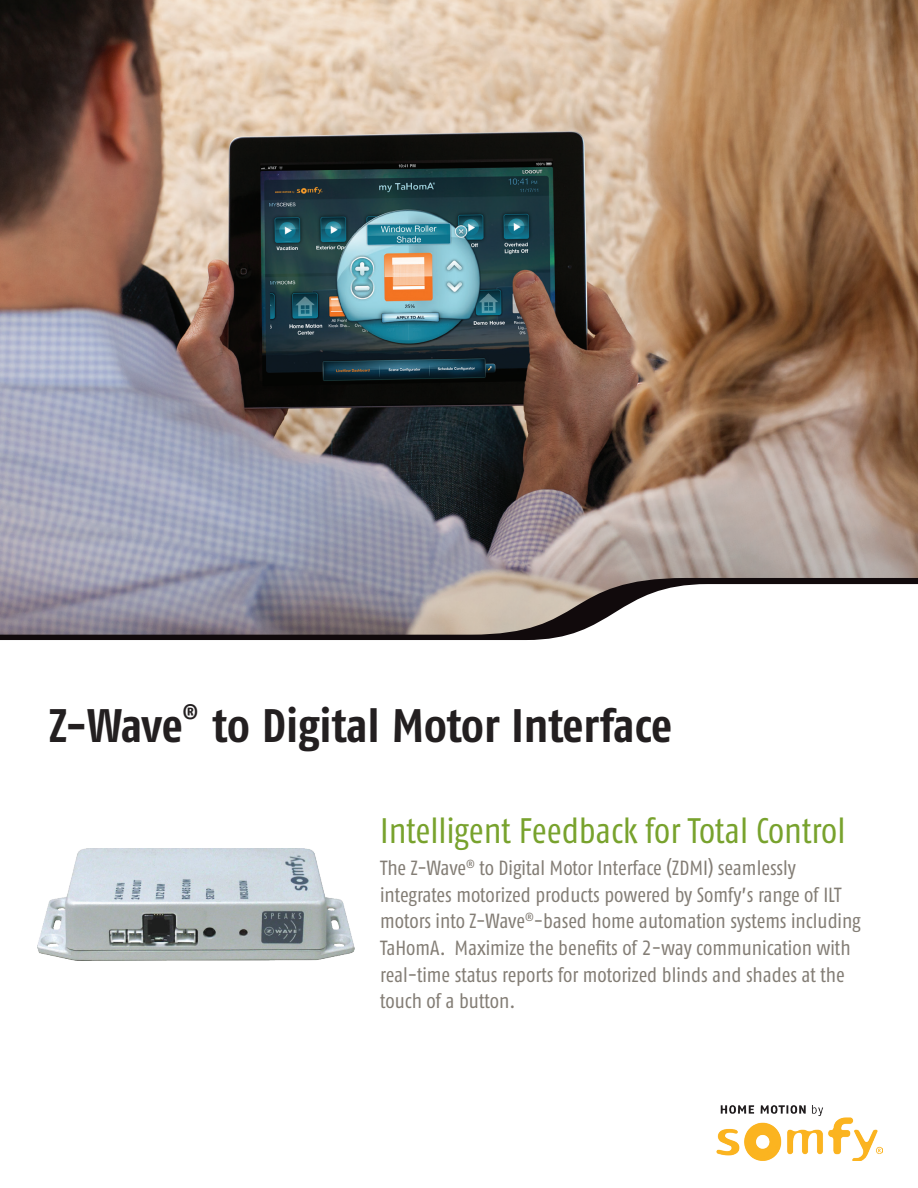
<style>
.page{position:relative;width:918px;height:1188px;background:#fff}
.page>*{position:absolute;margin:0;border:0;box-sizing:border-box;transform-origin:0 0}
.t1{font:46.95px "Fago Co Bold Tf";letter-spacing:-.005em;color:#231f20}
.t2{font:35.4px "Fago Co Regular Tf";color:#78a22d}
.t3{font:21.15px "Fago Co Bold Tf";color:#231f20}
.t4{font:20.55px/26.7px "Fago Co Regular Tf";color:#837d75}
</style>
<div class="page">
<img style="left:0;top:0;width:918px;height:578px">
<img style="left:716px;top:1106px;width:167px;height:55px">
<svg style="left:0;top:578px;width:918px;height:62px"></svg>
<img style="left:38px;top:849px;width:316px;height:112px">
<h1 class="t1" style="left:49px;top:698px;width:136px">Z-Wave</h1>
<p class="t3" style="left:183px;top:699px;width:17px">®</p>
<h1 class="t1" style="left:213px;top:698px;width:461px">to Digital Motor Interface</h1>
<h2 class="t2" style="left:380px;top:811px;width:467px">Intelligent Feedback for Total Control</h2>
<p class="t4" style="left:380px;top:854px;width:482px">The Z-Wave<sup>®</sup> to Digital Motor Interface (ZDMI) seamlessly integrates motorized products powered by Somfy’s range of ILT motors into Z-Wave<sup>®</sup>-based home automation systems including TaHomA. Maximize the benefits of 2-way communication with real-time status reports for motorized blinds and shades at the touch of a button.</p>
</div>
